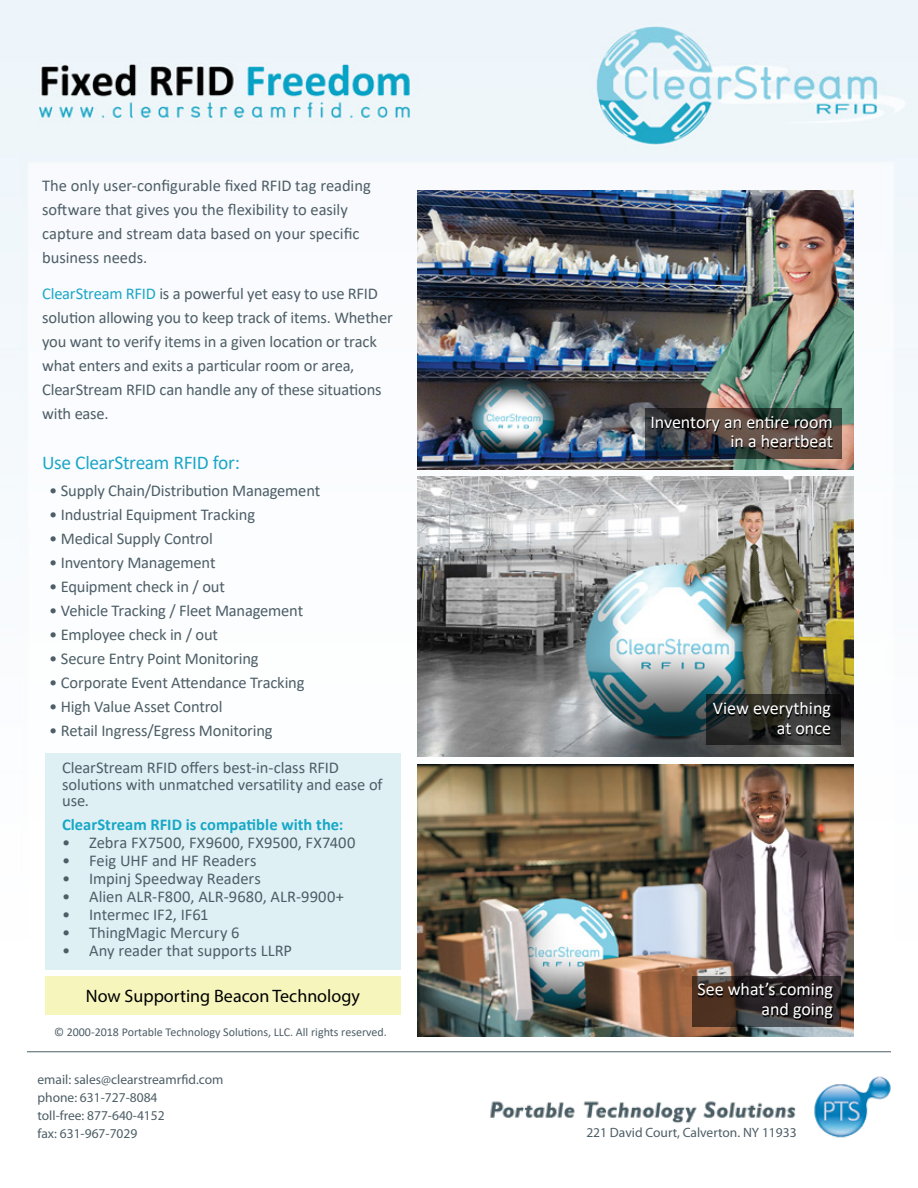
<style>
.page{position:relative;width:918px;height:1188px;background:#fff}
.page>*{position:absolute;margin:0;border:0;box-sizing:border-box;transform-origin:0 0}
.t1{font:19.5px "Calibri";letter-spacing:-.02em;color:#1ba7c6}
.t2{font:18px/19.5px "Calibri";color:#fff;text-align:right}
.t3{font:18px "Myriad Pro";color:#000}
.t4{font:16.5px/24px "Calibri";letter-spacing:-.01em;color:#4d5e66}
.t5{font:700 16.5px "Calibri";color:#16a8c6}
.t6{font:16.5px "Calibri";letter-spacing:.01em;color:#4d5e66}
.t7{font:13.5px/18px "Myriad Pro";color:#4d5e66}
.t8{font:12px "Calibri";color:#4d5e66}
.s1{color:#1ba7c6}
</style>
<div class="page">
<img style="left:0;top:0;width:918px;height:1053px">
<div style="left:45px;top:976px;width:356px;height:39px;background:#f6f5bc"></div>
<img style="left:814px;top:1076px;width:77px;height:62px">
<img style="left:490px;top:1101px;width:306px;height:22px">
<hr style="left:27px;top:1051px;width:864px;height:1px;background:#4d5e66">
<img style="left:417px;top:476px;width:437px;height:280px">
<img style="left:417px;top:765px;width:437px;height:272px">
<img style="left:417px;top:191px;width:437px;height:279px">
<div style="left:45px;top:753px;width:356px;height:217px;background:#dff0f5"></div>
<svg style="left:706px;top:695px;width:135px;height:50px"></svg>
<svg style="left:645px;top:408px;width:197px;height:50px"></svg>
<svg style="left:692px;top:976px;width:149px;height:51px"></svg>
<svg style="left:714px;top:704px;width:117px;height:32px"></svg>
<svg style="left:652px;top:418px;width:181px;height:31px"></svg>
<svg style="left:698px;top:984px;width:135px;height:36px"></svg>
<p class="t4" style="left:42px;top:173px;width:330px">The only user-configurable fixed RFID tag reading software that gives you the flexibility to easily capture and stream data based on your specific business needs.</p>
<p class="t4" style="left:42px;top:281px;width:352px"><span class="s1">ClearStream RFID</span> is a powerful yet easy to use RFID solution allowing you to keep track of items. Whether you want to verify items in a given location or track what enters and exits a particular room or area, ClearStream RFID can handle any of these situations with ease.</p>
<p class="t1" style="left:42px;top:449px;width:199px">Use ClearStream RFID for:</p>
<p class="t4" style="left:49px;top:478px;width:273px">• Supply Chain/Distribution Management</p>
<p class="t4" style="left:49px;top:502px;width:207px">• Industrial Equipment Tracking</p>
<p class="t4" style="left:49px;top:526px;width:165px">• Medical Supply Control</p>
<p class="t4" style="left:49px;top:550px;width:168px">• Inventory Management</p>
<p class="t4" style="left:49px;top:574px;width:177px">• Equipment check in / out</p>
<p class="t4" style="left:49px;top:598px;width:255px">• Vehicle Tracking / Fleet Management</p>
<p class="t4" style="left:49px;top:622px;width:170px">• Employee check in / out</p>
<p class="t4" style="left:49px;top:646px;width:211px">• Secure Entry Point Monitoring</p>
<p class="t4" style="left:49px;top:670px;width:257px">• Corporate Event Attendance Tracking</p>
<p class="t4" style="left:49px;top:694px;width:175px">• High Value Asset Control</p>
<p class="t4" style="left:49px;top:718px;width:225px">• Retail Ingress/Egress Monitoring</p>
<p class="t4" style="left:62px;top:759px;width:322px;line-height:16.5px">ClearStream RFID offers best-in-class RFID solutions with unmatched versatility and ease of use.</p>
<p class="t5" style="left:62px;top:813px;width:283px">ClearStream RFID is compatible with the:</p>
<p class="t6" style="left:62px;top:831px;width:295px">• Zebra FX7500, FX9600, FX9500, FX7400</p>
<p class="t4" style="left:62px;top:848px;width:196px">• Feig UHF and HF Readers</p>
<p class="t4" style="left:62px;top:866px;width:200px">• Impinj Speedway Readers</p>
<p class="t4" style="left:62px;top:884px;width:283px">• Alien ALR-F800, ALR-9680, ALR-9900+</p>
<p class="t4" style="left:62px;top:902px;width:148px">• Intermec IF2, IF61</p>
<p class="t4" style="left:62px;top:920px;width:179px">• ThingMagic Mercury 6</p>
<p class="t4" style="left:62px;top:938px;width:232px">• Any reader that supports LLRP</p>
<p class="t3" style="left:86px;top:985px;width:275px">Now Supporting Beacon Technology</p>
<p class="t8" style="left:54px;top:1024px;width:334px">© 2000-2018 Portable Technology Solutions, LLC. All rights reserved.</p>
<p class="t7" style="left:38px;top:1070px;width:187px">email: sales@clearstreamrfid.com phone: 631-727-8084<br>toll-free: 877-640-4152<br>fax: 631-967-7029</p>
<p class="t2" style="left:650px;top:412px;width:184px">Inventory an entire room in a heartbeat</p>
<p class="t2" style="left:713px;top:698px;width:120px">View everything at once</p>
<p class="t2" style="left:698px;top:979px;width:137px">See what’s coming and going</p>
<p class="t7" style="left:586px;top:1123px;width:212px">221 David Court, Calverton. NY 11933</p>
</div>
